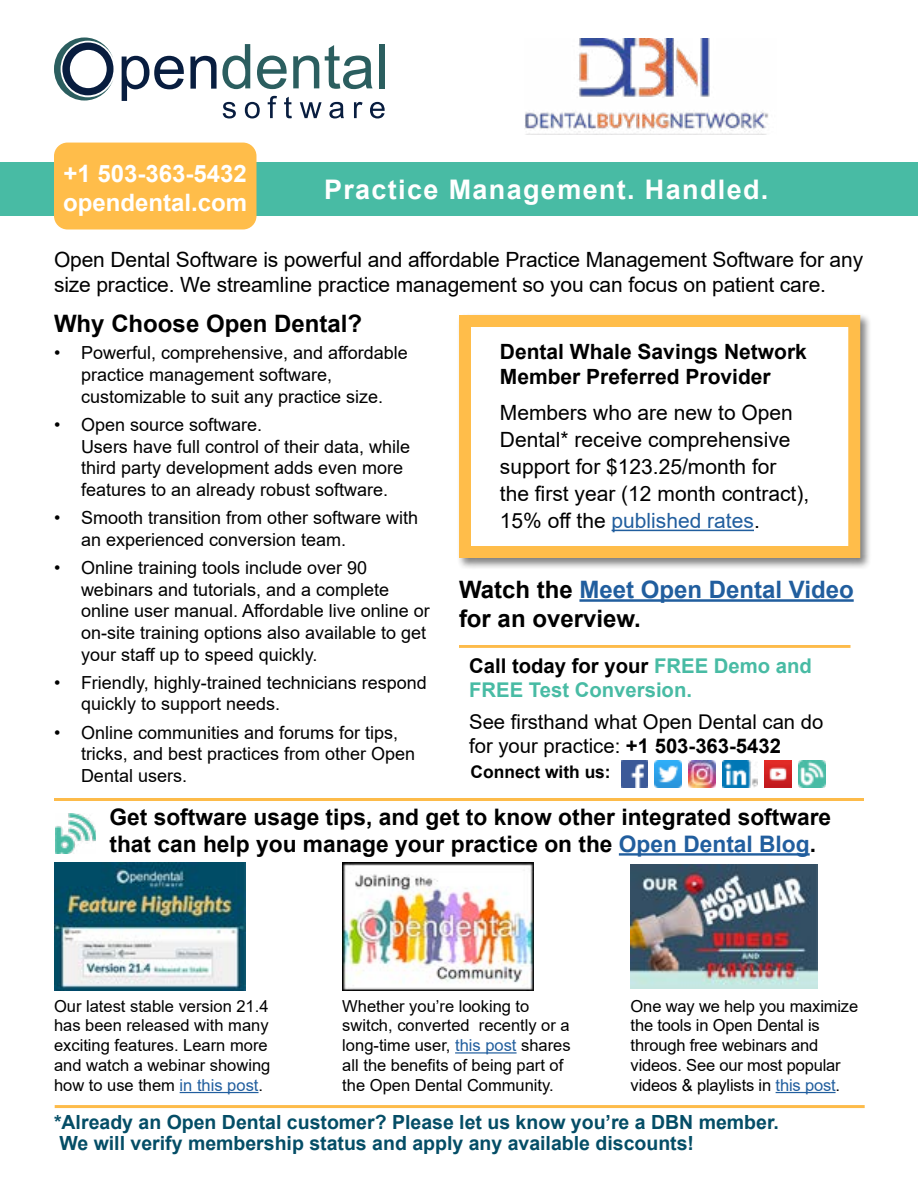
<style>
.page{position:relative;width:918px;height:1188px;background:#fff}
.page>*{position:absolute;margin:0;border:0;box-sizing:border-box;transform-origin:0 0}
.t1{font:700 27px "Arial";letter-spacing:.05em;color:#fff}
.t2{font:700 24px/28.8px "Arial";color:#000}
.t3{font:700 24px/28.8px "Arial";color:#fff}
.t4{font:700 22.8px/27.3px "Arial";color:#000}
.t5{font:21px/27px "Arial";letter-spacing:-.005em;color:#000}
.t6{font:700 21px/25.2px "Arial";color:#000}
.t7{font:20.25px/24.3px "Arial";color:#000}
.t8{font:700 20.25px/24.3px "Arial";color:#48bba4}
.t9{font:700 19.5px/21px "Arial";color:#044d66}
.t10{font:18px/21.6px "Arial";color:#000}
.t11{font:700 17.4px "Arial";color:#000}
.t12{font:16.5px/19.8px "Arial";color:#000}
.s1{color:#215e9e}
.s2{color:#000}
.s3{font-weight:700}
</style>
<div class="page">
<div style="left:0;top:162px;width:918px;height:54px;background:#48bba4"></div>
<svg style="left:54px;top:37px;width:59px;height:64px"></svg>
<svg style="left:122px;top:56px;width:62px;height:45px"></svg>
<svg style="left:190px;top:44px;width:60px;height:45px"></svg>
<svg style="left:257px;top:56px;width:30px;height:33px"></svg>
<svg style="left:293px;top:56px;width:26px;height:32px"></svg>
<svg style="left:325px;top:45px;width:48px;height:44px"></svg>
<div style="left:379px;top:44px;width:6px;height:44px;background:#2b5e5f"></div>
<svg style="left:223px;top:96px;width:162px;height:23px"></svg>
<div style="left:54px;top:143px;width:202px;height:86px;background:#ffbd4a;border-radius:14px"></div>
<div style="left:457px;top:313px;width:415px;height:256px;background:#000;opacity:.5"></div>
<div style="left:459px;top:315px;width:401px;height:243px;background:#fff;border:12px solid #ffbd4a"></div>
<hr style="left:612px;top:530px;width:142px;height:1px;background:#215e9e">
<hr style="left:579px;top:599px;width:275px;height:3px;background:#215e9e">
<hr style="left:459px;top:645px;width:391px;height:3px;background:#fdbb4a">
<hr style="left:54px;top:798px;width:810px;height:3px;background:#fdbb4a">
<hr style="left:55px;top:1105px;width:810px;height:3px;background:#fdbb4a">
<img style="left:56px;top:813px;width:40px;height:41px">
<hr style="left:619px;top:853px;width:191px;height:3px;background:#215e9e">
<img style="left:525px;top:38px;width:244px;height:96px">
<img style="left:798px;top:760px;width:27px;height:28px">
<img style="left:621px;top:760px;width:27px;height:28px">
<img style="left:655px;top:760px;width:27px;height:28px">
<img style="left:688px;top:760px;width:27px;height:28px">
<img style="left:765px;top:760px;width:27px;height:28px">
<img style="left:722px;top:760px;width:36px;height:28px">
<img style="left:342px;top:863px;width:192px;height:127px">
<hr style="left:455px;top:1052px;width:62px;height:2px;background:#215e9e">
<img style="left:631px;top:864px;width:187px;height:125px">
<hr style="left:776px;top:1092px;width:60px;height:1px;background:#215e9e">
<hr style="left:180px;top:1092px;width:79px;height:1px;background:#215e9e">
<img style="left:54px;top:863px;width:191px;height:127px">
<h2 class="t3" style="left:63px;top:159px;width:186px">+1 503-363-5432 opendental.com</h2>
<p class="t5" style="left:54px;top:247px;width:811px;line-height:25.2px">Open Dental Software is powerful and affordable Practice Management Software for any size practice. We streamline practice management so you can focus on patient care.</p>
<h2 class="t2" style="left:54px;top:310px;width:310px">Why Choose Open Dental?</h2>
<p class="t10" style="left:81px;top:342px;width:328px;text-indent:-27px">• Powerful, comprehensive, and affordable practice management software, customizable to suit any practice size.</p>
<p class="t10" style="left:81px;top:414px;width:331px;text-indent:-27px">• Open source software.<br>Users have full control of their data, while third party development adds even more features to an already robust software.</p>
<p class="t10" style="left:81px;top:507px;width:339px;text-indent:-27px">• Smooth transition from other software with an experienced conversion team.</p>
<p class="t10" style="left:81px;top:557px;width:350px;text-indent:-27px">• Online training tools include over 90 webinars and tutorials, and a complete online user manual. Affordable live online or on-site training options also available to get your staff up to speed quickly.</p>
<p class="t10" style="left:81px;top:672px;width:347px;text-indent:-27px">• Friendly, highly-trained technicians respond quickly to support needs.</p>
<p class="t10" style="left:81px;top:722px;width:336px;text-indent:-27px">• Online communities and forums for tips, tricks, and best practices from other Open<br>Dental users.</p>
<h1 class="t1" style="left:324px;top:170px;width:446px">Practice Management. Handled.</h1>
<p class="t6" style="left:500px;top:339px;width:308px">Dental Whale Savings Network<br>Member Preferred Provider</p>
<p class="t5" style="left:500px;top:399px;width:311px">Members who are new to Open<br>Dental* receive comprehensive support for $123.25/month for the first year (12 month contract),<br>15% off the <span class="s1">published rates</span>.</p>
<h2 class="t2" style="left:459px;top:575px;width:396px">Watch the <span class="s1">Meet Open Dental Video </span>for an overview.</h2>
<p class="t8" style="left:469px;top:654px;width:344px"><span class="s2">Call today for your</span> FREE Demo and<br>FREE Test Conversion.</p>
<p class="t7" style="left:469px;top:709px;width:356px">See firsthand what Open Dental can do for your practice: <span class="s3">+1 503-363-5432</span></p>
<p class="t11" style="left:471px;top:759px;width:142px">Connect with us:</p>
<p class="t4" style="left:110px;top:803px;width:723px">Get software usage tips, and get to know other integrated software that can help you manage your practice on the <span class="s1">Open Dental Blog</span>.</p>
<p class="t12" style="left:54px;top:996px;width:218px">Our latest stable version 21.4 has been released with many exciting features. Learn more and watch a webinar showing how to use them <span class="s1">in this post</span>.</p>
<p class="t12" style="left:342px;top:996px;width:230px">Whether you’re looking to switch, converted recently or a long-time user, <span class="s1">this post</span> shares all the benefits of being part of the Open Dental Community.</p>
<p class="t12" style="left:631px;top:996px;width:229px">One way we help you maximize the tools in Open Dental is through free webinars and videos. See our most popular videos &amp; playlists in <span class="s1">this post</span>.</p>
<p class="t9" style="left:54px;top:1112px;width:726px">*Already an Open Dental customer? Please let us know you’re a DBN member.<br>We will verify membership status and apply any available discounts!</p>
</div>
